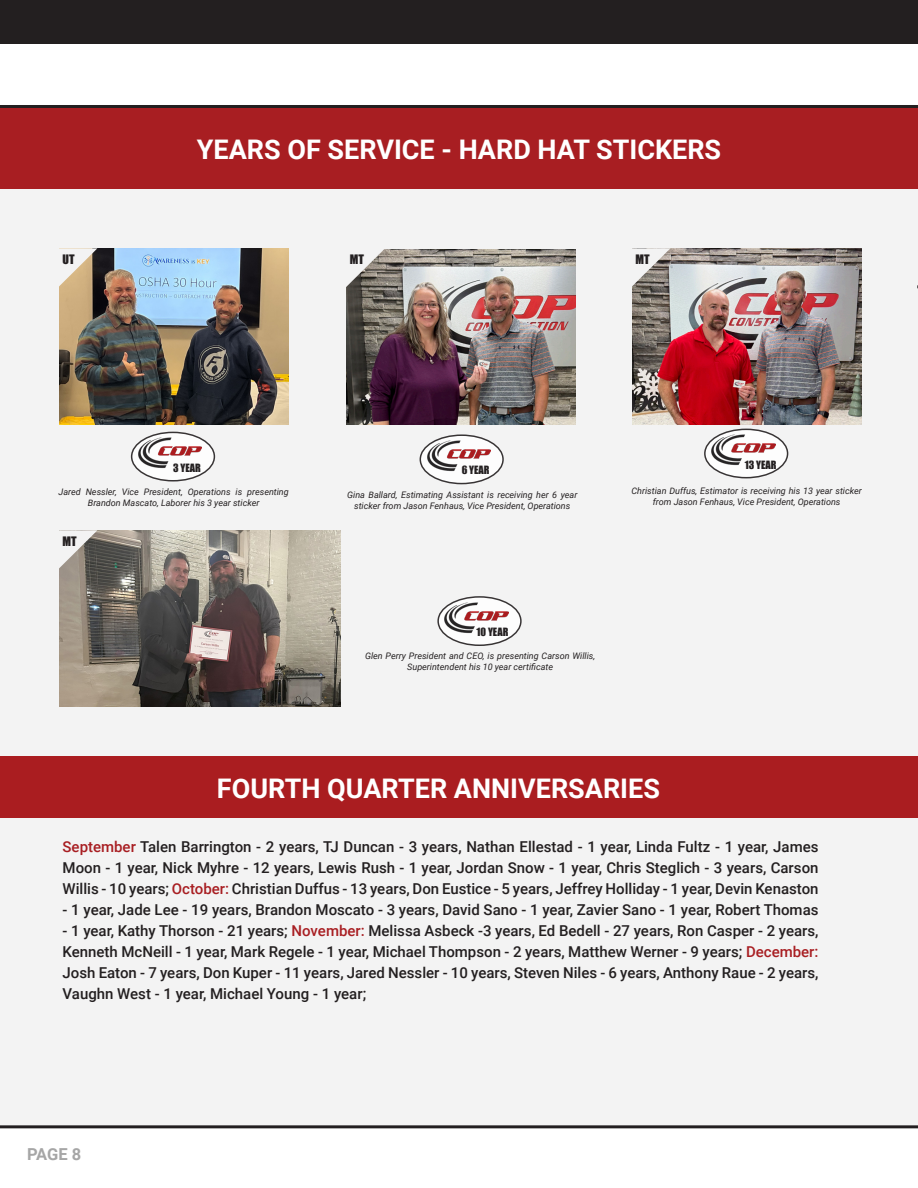
<style>
.page{position:relative;width:918px;height:1188px;background:#fff}
.page>*{position:absolute;margin:0;border:0;box-sizing:border-box;transform-origin:0 0}
.t1{font:700 27px "Roboto";color:#fff}
.t2{font:700 16.5px "Roboto";color:#a6a6a6}
.t3{font:500 15px/21px "Roboto";color:#231f20;text-align:justify}
.t4{font:12px "Impact";color:#231f20}
.t5{font:10.5px "Impact";color:#231f20}
.t6{font:italic 9px/10.8px "Roboto";color:#231f20;text-align:center}
.s1{color:#a81e22}
</style>
<div class="page">
<div style="left:0;top:110px;width:918px;height:1017px;background:#f3f3f3"></div>
<div style="left:0;top:0;width:918px;height:43px;background:#231f20"></div>
<hr style="left:0;top:105px;width:918px;height:3px;background:#231f20">
<hr style="left:0;top:1125px;width:918px;height:3px;background:#231f20">
<div style="left:0;top:108px;width:918px;height:81px;background:#a81e22"></div>
<div style="left:0;top:757px;width:918px;height:61px;background:#aa1d20"></div>
<img style="left:705px;top:429px;width:83px;height:49px">
<div style="left:704px;top:429px;width:84px;height:49px;border:2px solid #231f20;border-radius:50%"></div>
<img style="left:711px;top:434px;width:64px;height:32px">
<img style="left:632px;top:249px;width:230px;height:175px">
<svg style="left:632px;top:248px;width:38px;height:39px"></svg>
<img style="left:59px;top:249px;width:230px;height:175px">
<svg style="left:59px;top:248px;width:38px;height:39px"></svg>
<img style="left:346px;top:249px;width:230px;height:176px">
<svg style="left:346px;top:249px;width:39px;height:38px"></svg>
<img style="left:132px;top:432px;width:82px;height:47px">
<div style="left:131px;top:432px;width:84px;height:50px;border:2px solid #231f20;border-radius:50%"></div>
<img style="left:137px;top:437px;width:65px;height:32px">
<img style="left:420px;top:435px;width:83px;height:49px">
<div style="left:420px;top:434px;width:84px;height:50px;border:2px solid #231f20;border-radius:50%"></div>
<img style="left:426px;top:440px;width:65px;height:32px">
<img style="left:59px;top:531px;width:281px;height:176px">
<svg style="left:59px;top:530px;width:38px;height:39px"></svg>
<img style="left:439px;top:597px;width:81px;height:48px">
<div style="left:437px;top:596px;width:85px;height:50px;border:2px solid #231f20;border-radius:50%"></div>
<img style="left:444px;top:601px;width:64px;height:32px">
<p class="t1" style="left:197px;top:130px;width:526px">YEARS OF SERVICE - HARD HAT STICKERS</p>
<p class="t4" style="left:63px;top:250px;width:14px">UT</p>
<p class="t4" style="left:350px;top:250px;width:16px">MT</p>
<p class="t4" style="left:636px;top:250px;width:16px">MT</p>
<p class="t5" style="left:173px;top:459px;width:29px">3 YEAR</p>
<p class="t5" style="left:462px;top:462px;width:29px">6 YEAR</p>
<p class="t5" style="left:745px;top:456px;width:33px">13 YEAR</p>
<p class="t6" style="left:59px;top:486px;width:232px">Jared Nessler, Vice President, Operations is presenting<br>Brandon Mascato, Laborer his 3 year sticker</p>
<p class="t4" style="left:63px;top:532px;width:16px">MT</p>
<p class="t6" style="left:347px;top:489px;width:232px">Gina Ballard, Estimating Assistant is receiving her 6 year sticker from Jason Fenhaus, Vice President, Operations</p>
<p class="t6" style="left:632px;top:485px;width:232px">Christian Duffus, Estimator is receiving his 13 year sticker from Jason Fenhaus, Vice President, Operations</p>
<p class="t5" style="left:477px;top:624px;width:33px">10 YEAR</p>
<p class="t6" style="left:365px;top:651px;width:232px">Glen Perry President and CEO, is presenting Carson Willis,<br>Superintendent his 10 year certificate</p>
<p class="t1" style="left:217px;top:769px;width:444px">FOURTH QUARTER ANNIVERSARIES</p>
<p class="t3" style="left:63px;top:835px;width:757px"><span class="s1">September</span> Talen Barrington - 2 years, TJ Duncan - 3 years, Nathan Ellestad - 1 year, Linda Fultz - 1 year, James Moon - 1 year, Nick Myhre - 12 years, Lewis Rush - 1 year, Jordan Snow - 1 year, Chris Steglich - 3 years, Carson Willis - 10 years; <span class="s1">October:</span> Christian Duffus - 13 years, Don Eustice - 5 years, Jeffrey Holliday - 1 year, Devin Kenaston</p>
<p class="t3" style="left:63px;top:898px;width:757px">- 1 year, Jade Lee - 19 years, Brandon Moscato - 3 years, David Sano - 1 year, Zavier Sano - 1 year, Robert Thomas</p>
<p class="t3" style="left:63px;top:919px;width:758px">- 1 year, Kathy Thorson - 21 years; <span class="s1">November:</span> Melissa Asbeck -3 years, Ed Bedell - 27 years, Ron Casper - 2 years, Kenneth McNeill - 1 year, Mark Regele - 1 year, Michael Thompson - 2 years, Matthew Werner - 9 years; <span class="s1">December:<br></span>Josh Eaton - 7 years, Don Kuper - 11 years, Jared Nessler - 10 years, Steven Niles - 6 years, Anthony Raue - 2 years, Vaughn West - 1 year, Michael Young - 1 year;</p>
<p class="t2" style="left:27px;top:1143px;width:56px">PAGE 8</p>
</div>
